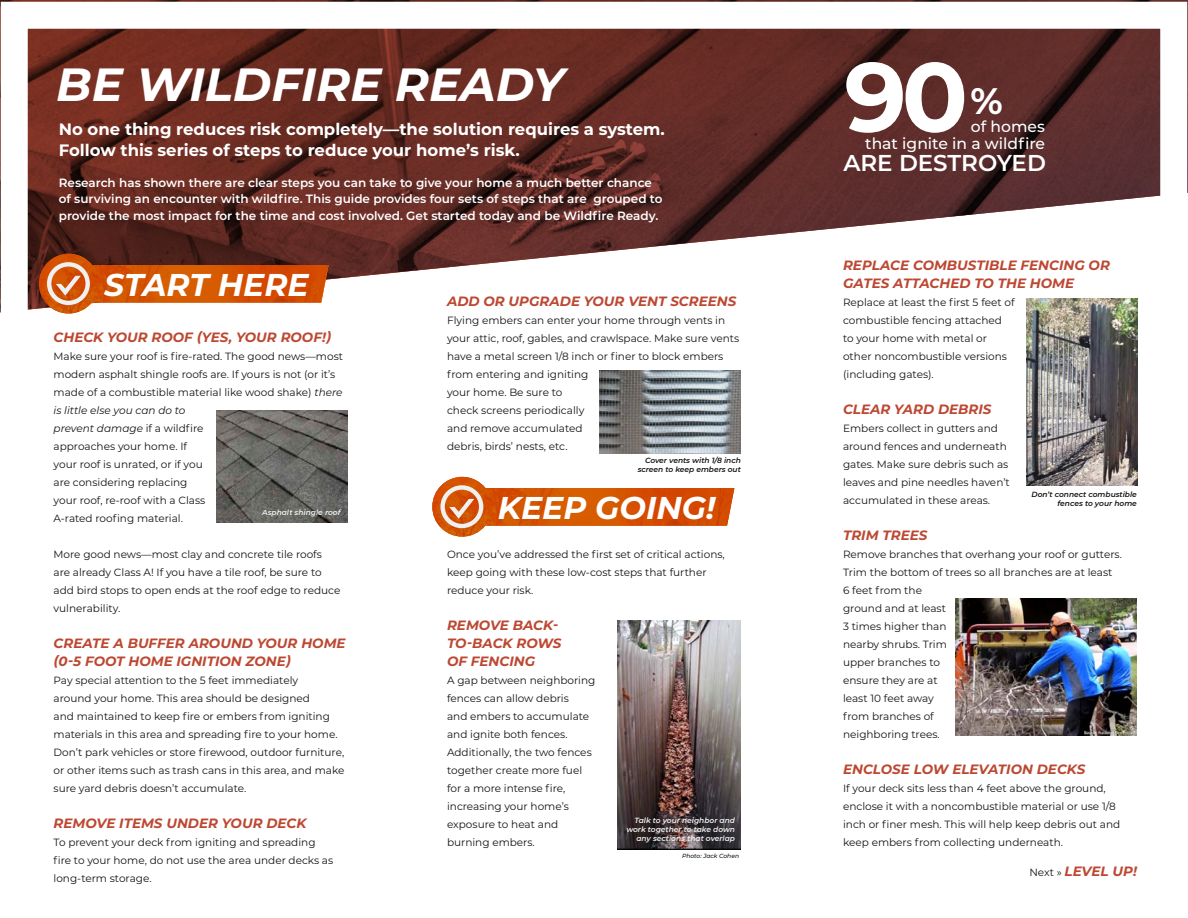
<style>
.page{position:relative;width:1188px;height:918px;background:#fff}
.page>*{position:absolute;margin:0;border:0;box-sizing:border-box;transform-origin:0 0}
.Title_03_white{font:700 97.8px "Montserrat";color:#fff}
.caption_white{font:italic 700 46.5px "Montserrat";color:#fff}
.Title_03_white-2{font:700 36.9px "Montserrat";color:#fff}
.Title_03_white-3{font:italic 700 31.5px "Montserrat";color:#fff}
.caption_white-2{font:600 22.95px "Montserrat";color:#fff}
.caption_white-3{font:700 16.5px/21px "Montserrat";color:#fff}
.caption_white-4{font:500 15.6px "Montserrat";color:#fff}
.head{font:italic 700 13.5px/18px "Montserrat";color:#bd4832}
.body{font:italic 700 13.5px "Montserrat";color:#bd4832}
.caption_white-5{font:600 12px/16.5px "Montserrat";color:#fff}
.body-2{font:10.5px/18px "Montserrat";color:#151314}
.t1{font:italic 600 7.5px/9px "Montserrat";color:#f0f0f0;text-align:right}
.t2{font:italic 600 7.5px/9px "Montserrat";color:#151314;text-align:right}
.t3{font:italic 500 6px "Montserrat";color:#151314}
.s1{font-style:italic}
.s2{font-weight:400;font-style:normal;font-size:10.5px;color:#151314}
</style>
<div class="page">
<img style="left:0;top:0;width:1188px;height:313px">
<svg style="left:39px;top:254px;width:290px;height:60px"></svg>
<img style="left:216px;top:411px;width:131px;height:112px">
<img style="left:600px;top:371px;width:141px;height:82px">
<svg style="left:432px;top:477px;width:302px;height:60px"></svg>
<img style="left:618px;top:621px;width:123px;height:228px">
<img style="left:1026px;top:298px;width:111px;height:187px">
<img style="left:955px;top:598px;width:182px;height:138px">
<p class="caption_white" style="left:56px;top:51px;width:510px">BE WILDFIRE READY</p>
<p class="caption_white-3" style="left:59px;top:118px;width:607px">No one thing reduces risk completely―the solution requires a system.<br>Follow this series of steps to reduce your home’s risk.</p>
<p class="caption_white-5" style="left:59px;top:174px;width:605px">Research has shown there are clear steps you can take to give your home a much better chance of surviving an encounter with wildfire. This guide provides four sets of steps that are grouped to provide the most impact for the time and cost involved. Get started today and be Wildfire Ready.</p>
<p class="Title_03_white-3" style="left:104px;top:262px;width:206px">START HERE</p>
<p class="head" style="left:54px;top:328px;width:279px">CHECK YOUR ROOF (YES, YOUR ROOF!)</p>
<p class="body-2" style="left:54px;top:347px;width:291px">Make sure your roof is fire-rated. The good news―most modern asphalt shingle roofs are. If yours is not (or it’s made of a combustible material like wood shake) <span class="s1">there is little else you can do to<br>prevent damage</span> if a wildfire<br>approaches your home. If<br>your roof is unrated, or if you<br>are considering replacing<br>your roof, re-roof with a Class<br>A-rated roofing material.</p>
<p class="body-2" style="left:54px;top:545px;width:288px">More good news―most clay and concrete tile roofs are already Class A! If you have a tile roof, be sure to add bird stops to open ends at the roof edge to reduce vulnerability.</p>
<p class="head" style="left:54px;top:634px;width:294px">CREATE A BUFFER AROUND YOUR HOME (0-5 FOOT HOME IGNITION ZONE)</p>
<p class="body-2" style="left:54px;top:671px;width:293px">Pay special attention to the 5 feet immediately<br>around your home. This area should be designed<br>and maintained to keep fire or embers from igniting materials in this area and spreading fire to your home.<br>Don’t park vehicles or store firewood, outdoor furniture, or other items such as trash cans in this area, and make sure yard debris doesn’t accumulate.</p>
<p class="head" style="left:54px;top:814px;width:254px">REMOVE ITEMS UNDER YOUR DECK</p>
<p class="body-2" style="left:54px;top:833px;width:281px">To prevent your deck from igniting and spreading fire to your home, do not use the area under decks as long-term storage.</p>
<p class="t1" style="left:262px;top:507px;width:80px">Asphalt shingle roof</p>
<p class="head" style="left:447px;top:292px;width:291px">ADD OR UPGRADE YOUR VENT SCREENS</p>
<p class="body-2" style="left:447px;top:311px;width:294px">Flying embers can enter your home through vents in your attic, roof, gables, and crawlspace. Make sure vents have a metal screen 1/8 inch or finer to block embers from entering and igniting<br>your home. Be sure to<br>check screens periodically<br>and remove accumulated<br>debris, birds’ nests, etc.</p>
<p class="t2" style="left:638px;top:456px;width:105px">Cover vents with 1/8 inch screen to keep embers out</p>
<p class="Title_03_white-3" style="left:498px;top:485px;width:219px">KEEP GOING!</p>
<p class="body-2" style="left:447px;top:545px;width:279px">Once you’ve addressed the first set of critical actions, keep going with these low-cost steps that further reduce your risk.</p>
<p class="head" style="left:447px;top:616px;width:116px">REMOVE BACK-<br>TO-BACK ROWS<br>OF FENCING</p>
<p class="body-2" style="left:447px;top:671px;width:150px">A gap between neighboring fences can allow debris<br>and embers to accumulate and ignite both fences.<br>Additionally, the two fences together create more fuel for a more intense fire, increasing your home’s exposure to heat and burning embers.</p>
<p class="t1" style="left:626px;top:815px;width:110px">Talk to your neighbor and work together to take down any sections that overlap</p>
<p class="t3" style="left:682px;top:852px;width:59px">Photo: Jack Cohen</p>
<p class="Title_03_white" style="left:844px;top:26px;width:125px">90</p>
<p class="Title_03_white-2" style="left:970px;top:74px;width:34px">%</p>
<p class="caption_white-4" style="left:971px;top:115px;width:75px">of homes</p>
<p class="caption_white-4" style="left:865px;top:132px;width:181px">that ignite in a wildfire</p>
<p class="caption_white-2" style="left:843px;top:146px;width:204px">ARE DESTROYED</p>
<p class="head" style="left:843px;top:256px;width:268px">REPLACE COMBUSTIBLE FENCING OR<br>GATES ATTACHED TO THE HOME</p>
<p class="body-2" style="left:843px;top:293px;width:173px">Replace at least the first 5 feet of combustible fencing attached to your home with metal or other noncombustible versions (including gates).</p>
<p class="head" style="left:843px;top:400px;width:150px">CLEAR YARD DEBRIS</p>
<p class="body-2" style="left:843px;top:419px;width:168px">Embers collect in gutters and around fences and underneath gates. Make sure debris such as leaves and pine needles haven’t accumulated in these areas.</p>
<p class="head" style="left:843px;top:526px;width:86px">TRIM TREES</p>
<p class="body-2" style="left:843px;top:545px;width:280px">Remove branches that overhang your roof or gutters.<br>Trim the bottom of trees so all branches are at least<br>6 feet from the<br>ground and at least<br>3 times higher than<br>nearby shrubs. Trim<br>upper branches to<br>ensure they are at<br>least 10 feet away<br>from branches of<br>neighboring trees.</p>
<p class="head" style="left:843px;top:760px;width:244px">ENCLOSE LOW ELEVATION DECKS</p>
<p class="body-2" style="left:843px;top:779px;width:279px">If your deck sits less than 4 feet above the ground, enclose it with a noncombustible material or use 1/8 inch or finer mesh. This will help keep debris out and keep embers from collecting underneath.</p>
<p class="t2" style="left:1031px;top:490px;width:107px">Don’t connect combustible fences to your home</p>
<p class="body" style="left:1029px;top:862px;width:109px"><span class="s2">Next »</span> LEVEL UP!</p>
</div>
